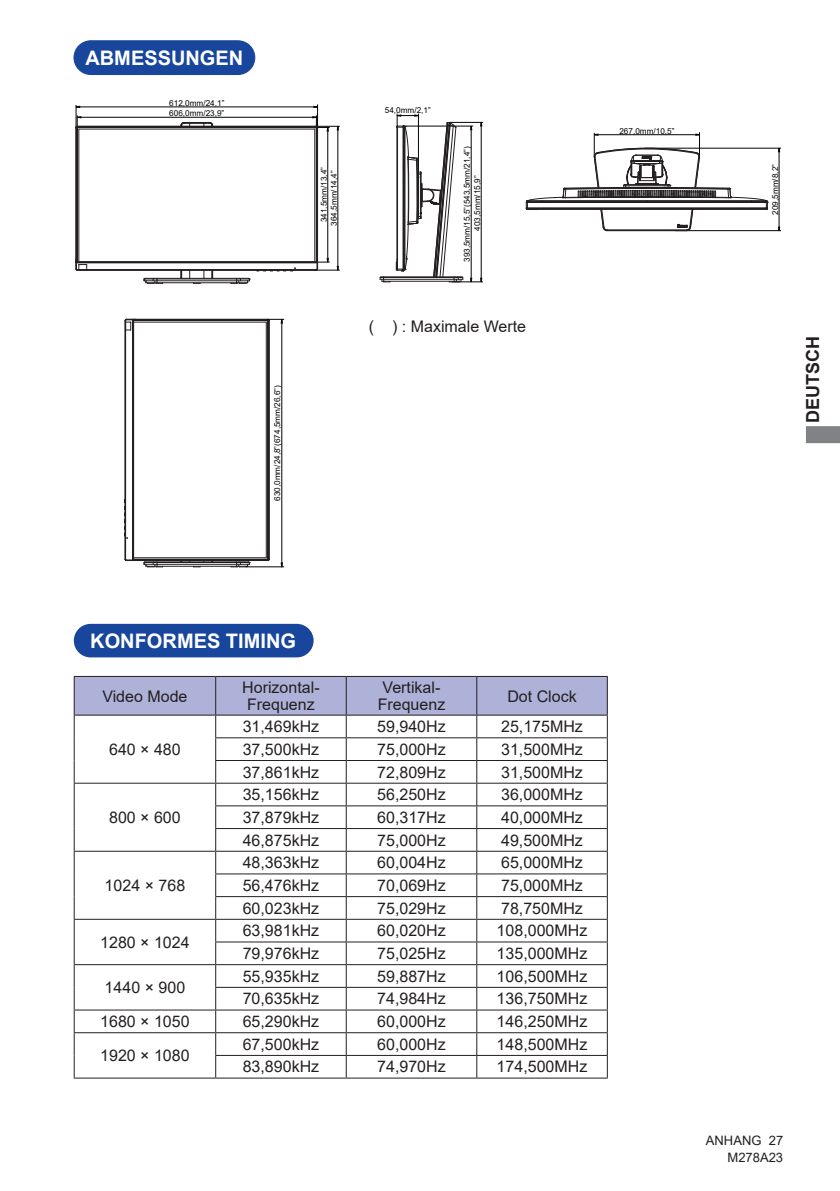
<style>
.page{position:relative;width:840px;height:1191px;background:#fff}
.page>*{position:absolute;margin:0;border:0;box-sizing:border-box;transform-origin:0 0}
.t1{font:700 20px "Arial";color:#fff}
.t2{font:700 18px "Arial";color:#231f20}
.t3{font:16px/17px "Arial";color:#231f20;text-align:center}
.t4{font:13px "Arial";color:#231f20}
.t5{font:8.2px/10.4px "Arial";color:#030303}
</style>
<div class="page">
<svg style="left:806px;top:426px;width:33px;height:17px"></svg>
<div style="left:74px;top:41px;width:180px;height:33px;background:#18469d;border-radius:17px"></div>
<div style="left:73px;top:40px;width:182px;height:35px;border:1px solid #18469d;border-radius:17px"></div>
<hr style="left:644px;top:148px;width:136px;height:1px;background:#030303">
<hr style="left:674px;top:230px;width:106px;height:1px;background:#030303">
<hr style="left:778px;top:148px;width:1px;height:83px;background:#030303">
<hr style="left:449px;top:122px;width:34px;height:1px;background:#030303">
<hr style="left:480px;top:122px;width:1px;height:160px;background:#030303">
<hr style="left:451px;top:281px;width:31px;height:1px;background:#030303">
<hr style="left:403px;top:126px;width:70px;height:1px;background:#030303">
<hr style="left:470px;top:127px;width:1px;height:155px;background:#030303">
<svg style="left:75px;top:104px;width:264px;height:180px"></svg>
<svg style="left:379px;top:114px;width:84px;height:168px"></svg>
<svg style="left:525px;top:132px;width:243px;height:99px"></svg>
<svg style="left:124px;top:318px;width:160px;height:250px"></svg>
<hr style="left:246px;top:566px;width:38px;height:1px;background:#030303">
<hr style="left:281px;top:319px;width:1px;height:248px;background:#030303">
<div style="left:75px;top:625px;width:237px;height:31px;background:#18469d;border-radius:16px"></div>
<div style="left:74px;top:624px;width:239px;height:33px;border:2px solid #18469d;border-radius:16px"></div>
<svg style="left:74px;top:676px;width:533px;height:401px"></svg>
<hr style="left:74px;top:1077px;width:141px;height:1px;background:#231f20">
<hr style="left:215px;top:1077px;width:131px;height:1px;background:#231f20">
<hr style="left:346px;top:1077px;width:130px;height:1px;background:#231f20">
<hr style="left:476px;top:1077px;width:131px;height:1px;background:#231f20">
<p class="t1" style="left:85px;top:44px;width:159px">ABMESSUNGEN</p>
<p class="t5" style="left:169px;top:98px;width:57px">612,0mm/24,1”<br>606,0mm/23,9”</p>
<p class="t5" style="left:272px;top:501px;width:117px;rotate:-90deg">630,0mm/24,8”(674,5mm/26,6”)</p>
<p class="t5" style="left:318px;top:222px;width:57px;rotate:-90deg">341,5mm/13,4”</p>
<p class="t5" style="left:328px;top:226px;width:57px;rotate:-90deg">364,5mm/14,4”</p>
<p class="t5" style="left:384px;top:105px;width:47px">54,0mm/2,1”</p>
<p class="t5" style="left:461px;top:262px;width:117px;rotate:-90deg">393,5mm/15,5”(543,5mm/21,4”)</p>
<p class="t5" style="left:472px;top:231px;width:57px;rotate:-90deg">403,5mm/15,9”</p>
<p class="t3" style="left:369px;top:318px;width:159px">( ) : Maximale Werte</p>
<p class="t5" style="left:619px;top:125px;width:57px">267,0mm/10,5”</p>
<p class="t5" style="left:769px;top:215px;width:52px;rotate:-90deg">209,5mm/8,2”</p>
<p class="t2" style="left:799px;top:422px;width:88px;rotate:-90deg">DEUTSCH</p>
<p class="t1" style="left:90px;top:626px;width:207px">KONFORMES TIMING</p>
<p class="t3" style="left:102px;top:687px;width:87px">Video Mode</p>
<p class="t3" style="left:242px;top:679px;width:79px">Horizontal-<br>Frequenz</p>
<p class="t3" style="left:377px;top:679px;width:69px">Vertikal-<br>Frequenz</p>
<p class="t3" style="left:507px;top:687px;width:71px">Dot Clock</p>
<p class="t3" style="left:109px;top:740px;width:73px">640 × 480</p>
<p class="t3" style="left:242px;top:718px;width:78px">31,469kHz</p>
<p class="t3" style="left:377px;top:718px;width:70px">59,940Hz</p>
<p class="t3" style="left:501px;top:718px;width:83px">25,175MHz</p>
<p class="t3" style="left:242px;top:740px;width:78px">37,500kHz</p>
<p class="t3" style="left:377px;top:740px;width:70px">75,000Hz</p>
<p class="t3" style="left:501px;top:740px;width:83px">31,500MHz</p>
<p class="t3" style="left:242px;top:763px;width:78px">37,861kHz</p>
<p class="t3" style="left:377px;top:763px;width:70px">72,809Hz</p>
<p class="t3" style="left:501px;top:763px;width:83px">31,500MHz</p>
<p class="t3" style="left:109px;top:808px;width:73px">800 × 600</p>
<p class="t3" style="left:105px;top:876px;width:82px">1024 × 768</p>
<p class="t3" style="left:100px;top:933px;width:91px">1280 × 1024</p>
<p class="t3" style="left:105px;top:979px;width:82px">1440 × 900</p>
<p class="t3" style="left:242px;top:786px;width:78px">35,156kHz</p>
<p class="t3" style="left:377px;top:786px;width:70px">56,250Hz</p>
<p class="t3" style="left:501px;top:786px;width:83px">36,000MHz</p>
<p class="t3" style="left:242px;top:808px;width:78px">37,879kHz</p>
<p class="t3" style="left:377px;top:808px;width:70px">60,317Hz</p>
<p class="t3" style="left:501px;top:808px;width:83px">40,000MHz</p>
<p class="t3" style="left:242px;top:831px;width:78px">46,875kHz</p>
<p class="t3" style="left:377px;top:831px;width:70px">75,000Hz</p>
<p class="t3" style="left:501px;top:831px;width:83px">49,500MHz</p>
<p class="t3" style="left:242px;top:854px;width:78px">48,363kHz</p>
<p class="t3" style="left:377px;top:854px;width:70px">60,004Hz</p>
<p class="t3" style="left:501px;top:854px;width:83px">65,000MHz</p>
<p class="t3" style="left:242px;top:876px;width:78px">56,476kHz</p>
<p class="t3" style="left:377px;top:876px;width:70px">70,069Hz</p>
<p class="t3" style="left:501px;top:876px;width:83px">75,000MHz</p>
<p class="t3" style="left:242px;top:899px;width:78px">60,023kHz</p>
<p class="t3" style="left:377px;top:899px;width:70px">75,029Hz</p>
<p class="t3" style="left:501px;top:899px;width:83px">78,750MHz</p>
<p class="t3" style="left:242px;top:922px;width:78px">63,981kHz</p>
<p class="t3" style="left:377px;top:922px;width:70px">60,020Hz</p>
<p class="t3" style="left:496px;top:922px;width:92px">108,000MHz</p>
<p class="t3" style="left:242px;top:944px;width:78px">79,976kHz</p>
<p class="t3" style="left:377px;top:944px;width:70px">75,025Hz</p>
<p class="t3" style="left:496px;top:944px;width:92px">135,000MHz</p>
<p class="t3" style="left:242px;top:967px;width:78px">55,935kHz</p>
<p class="t3" style="left:377px;top:967px;width:70px">59,887Hz</p>
<p class="t3" style="left:496px;top:967px;width:92px">106,500MHz</p>
<p class="t3" style="left:242px;top:990px;width:78px">70,635kHz</p>
<p class="t3" style="left:377px;top:990px;width:70px">74,984Hz</p>
<p class="t3" style="left:496px;top:990px;width:92px">136,750MHz</p>
<p class="t3" style="left:100px;top:1013px;width:91px">1680 × 1050</p>
<p class="t3" style="left:242px;top:1013px;width:78px">65,290kHz</p>
<p class="t3" style="left:377px;top:1013px;width:70px">60,000Hz</p>
<p class="t3" style="left:496px;top:1013px;width:92px">146,250MHz</p>
<p class="t3" style="left:100px;top:1047px;width:91px">1920 × 1080</p>
<p class="t3" style="left:242px;top:1035px;width:78px">67,500kHz</p>
<p class="t3" style="left:377px;top:1035px;width:70px">60,000Hz</p>
<p class="t3" style="left:496px;top:1035px;width:92px">148,500MHz</p>
<p class="t3" style="left:242px;top:1058px;width:78px">83,890kHz</p>
<p class="t3" style="left:377px;top:1058px;width:70px">74,970Hz</p>
<p class="t3" style="left:496px;top:1058px;width:92px">174,500MHz</p>
<p class="t4" style="left:705px;top:1131px;width:79px">ANHANG 27</p>
<p class="t4" style="left:727px;top:1148px;width:57px">M278A23</p>
</div>
